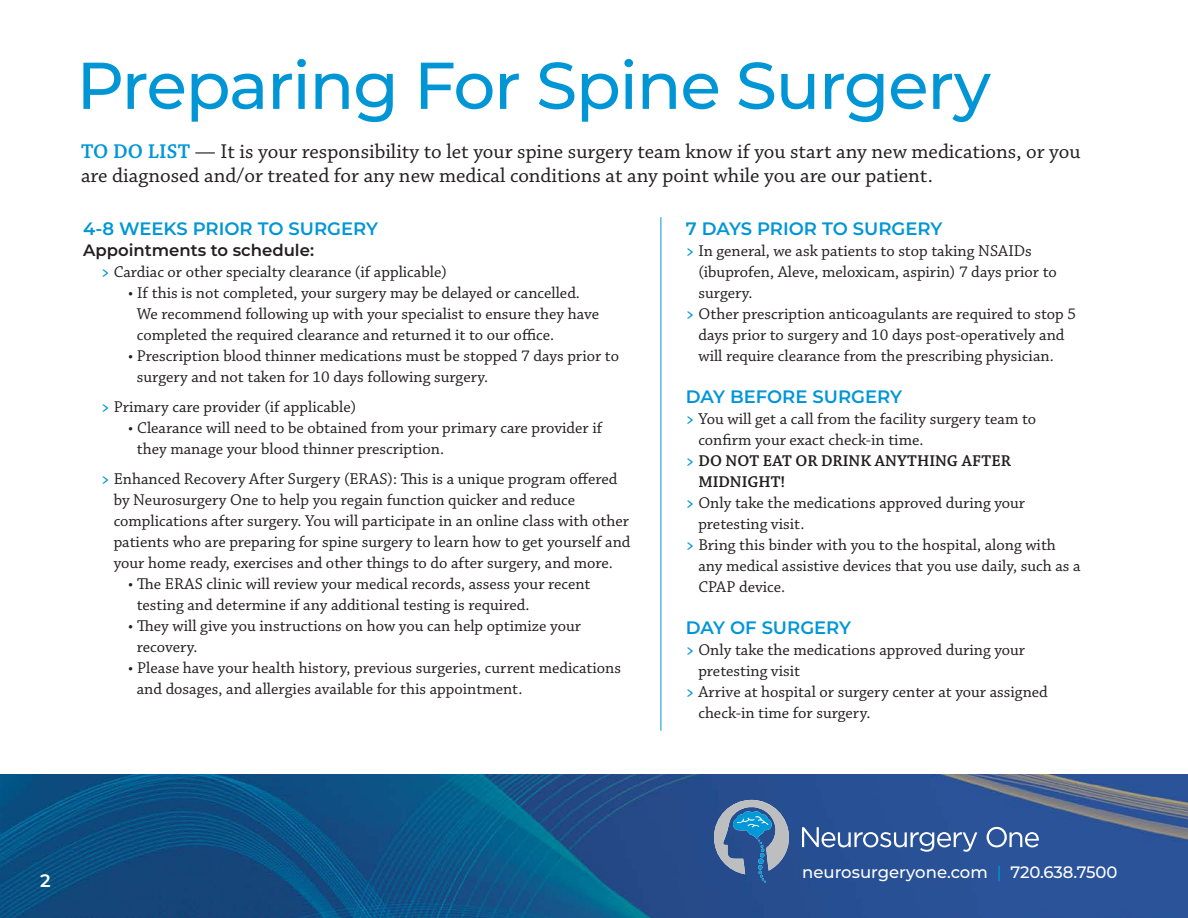
<style>
.page{position:relative;width:1188px;height:918px;background:#fff}
.page>*{position:absolute;margin:0;border:0;box-sizing:border-box;transform-origin:0 0}
.t1{font:500 66px "Montserrat";letter-spacing:-.02em;color:#0096d6}
.t2{font:21px/24px "Chaparral Pro";color:#231f20}
.t3{font:600 18px "Montserrat";color:#0096d6}
.t4{font:600 18px "Montserrat";color:#fff}
.t5{font:16.5px/21px "Chaparral Pro";color:#231f20}
.t6{font:600 16.5px "Chaparral Pro";color:#231f20}
.t7{font:500 16.5px "Montserrat";color:#fff}
.t8{font:600 16.5px "Montserrat";color:#231f20}
.s1{font-weight:600;color:#0096d6}
.s2{color:#0096d6}
.s3{color:#0091cf}
</style>
<div class="page">
<img style="left:0;top:774px;width:1188px;height:144px">
<svg style="left:802px;top:827px;width:175px;height:25px"></svg>
<svg style="left:987px;top:827px;width:52px;height:20px"></svg>
<svg style="left:714px;top:800px;width:75px;height:82px"></svg>
<hr style="left:661px;top:217px;width:1px;height:514px;background:#0096d6">
<h1 class="t1" style="left:76px;top:39px;width:916px">Preparing For Spine Surgery</h1>
<p class="t2" style="left:81px;top:140px;width:1001px"><span class="s1">TO DO LIST</span> — It is your responsibility to let your spine surgery team know if you start any new medications, or you are diagnosed and/or treated for any new medical conditions at any point while you are our patient.</p>
<p class="t3" style="left:83px;top:215px;width:296px">4-8 WEEKS PRIOR TO SURGERY</p>
<p class="t8" style="left:83px;top:238px;width:232px">Appointments to schedule:</p>
<p class="t5" style="left:101px;top:262px;width:347px"><span class="s1">&gt;</span> Cardiac or other specialty clearance (if applicable)</p>
<p class="t5" style="left:137px;top:283px;width:464px;text-indent:-9px">• If this is not completed, your surgery may be delayed or cancelled.<br>We recommend following up with your specialist to ensure they have completed the required clearance and returned it to our office.</p>
<p class="t5" style="left:137px;top:346px;width:484px;text-indent:-9px">• Prescription blood thinner medications must be stopped 7 days prior to surgery and not taken for 10 days following surgery.</p>
<p class="t5" style="left:101px;top:397px;width:257px"><span class="s1">&gt;</span> Primary care provider (if applicable)</p>
<p class="t5" style="left:137px;top:418px;width:467px;text-indent:-9px">• Clearance will need to be obtained from your primary care provider if they manage your blood thinner prescription.</p>
<p class="t5" style="left:114px;top:469px;width:518px;text-indent:-13px"><span class="s1">&gt;</span> Enhanced Recovery After Surgery (ERAS): This is a unique program offered by Neurosurgery One to help you regain function quicker and reduce complications after surgery. You will participate in an online class with other patients who are preparing for spine surgery to learn how to get yourself and your home ready, exercises and other things to do after surgery, and more.</p>
<p class="t5" style="left:137px;top:574px;width:455px;text-indent:-9px">• The ERAS clinic will review your medical records, assess your recent testing and determine if any additional testing is required.</p>
<p class="t5" style="left:137px;top:616px;width:446px;text-indent:-9px">• They will give you instructions on how you can help optimize your recovery.</p>
<p class="t5" style="left:137px;top:658px;width:486px;text-indent:-9px">• Please have your health history, previous surgeries, current medications and dosages, and allergies available for this appointment.</p>
<p class="t3" style="left:686px;top:215px;width:258px">7 DAYS PRIOR TO SURGERY</p>
<p class="t5" style="left:686px;top:241px;width:347px"><span class="s1">&gt;</span> In general, we ask patients to stop taking NSAIDs</p>
<p class="t5" style="left:698px;top:262px;width:360px">(ibuprofen, Aleve, meloxicam, aspirin) 7 days prior to</p>
<p class="t5" style="left:698px;top:283px;width:56px">surgery.</p>
<p class="t5" style="left:686px;top:304px;width:392px"><span class="s1">&gt;</span> Other prescription anticoagulants are required to stop 5</p>
<p class="t5" style="left:698px;top:325px;width:368px">days prior to surgery and 10 days post-operatively and</p>
<p class="t5" style="left:698px;top:346px;width:357px">will require clearance from the prescribing physician.</p>
<p class="t3" style="left:686px;top:383px;width:218px">DAY BEFORE SURGERY</p>
<p class="t5" style="left:686px;top:409px;width:352px"><span class="s1">&gt;</span> You will get a call from the facility surgery team to</p>
<p class="t5" style="left:698px;top:430px;width:227px">confirm your exact check-in time.</p>
<p class="t6" style="left:686px;top:451px;width:327px"><span class="s2">&gt;</span> DO NOT EAT OR DRINK ANYTHING AFTER</p>
<p class="t6" style="left:698px;top:472px;width:88px">MIDNIGHT!</p>
<p class="t5" style="left:686px;top:493px;width:341px"><span class="s1">&gt;</span> Only take the medications approved during your</p>
<p class="t5" style="left:698px;top:514px;width:108px">pretesting visit.</p>
<p class="t5" style="left:686px;top:535px;width:372px"><span class="s1">&gt;</span> Bring this binder with you to the hospital, along with</p>
<p class="t5" style="left:698px;top:556px;width:384px">any medical assistive devices that you use daily, such as a</p>
<p class="t5" style="left:698px;top:577px;width:88px">CPAP device.</p>
<p class="t3" style="left:686px;top:614px;width:167px">DAY OF SURGERY</p>
<p class="t5" style="left:686px;top:640px;width:341px"><span class="s1">&gt;</span> Only take the medications approved during your</p>
<p class="t5" style="left:698px;top:661px;width:103px">pretesting visit</p>
<p class="t5" style="left:686px;top:682px;width:364px"><span class="s1">&gt;</span> Arrive at hospital or surgery center at your assigned</p>
<p class="t5" style="left:698px;top:703px;width:174px">check-in time for surgery.</p>
<p class="t4" style="left:40px;top:867px;width:12px">2</p>
<p class="t7" style="left:802px;top:861px;width:317px">neurosurgeryone.com <span class="s3">|</span> 720.638.7500</p>
</div>
